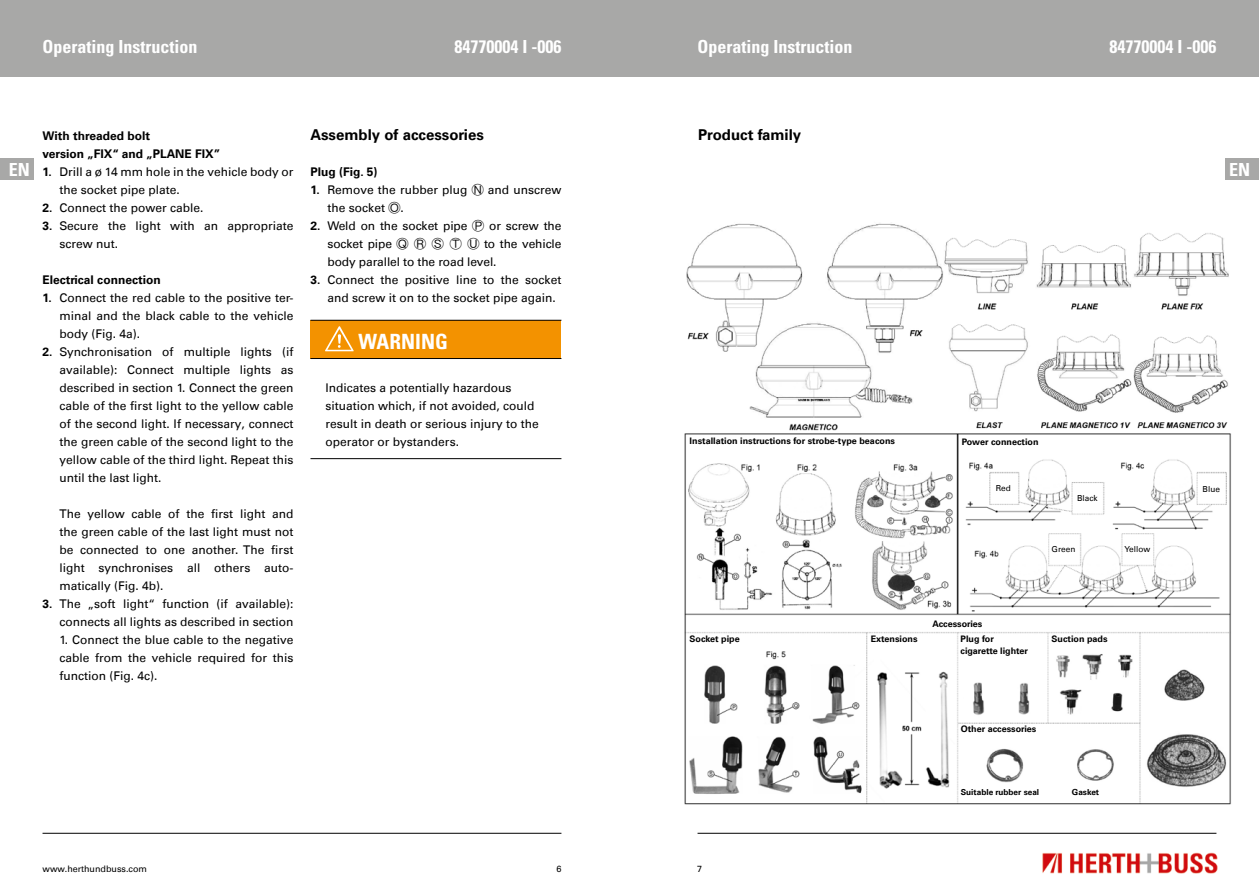
<style>
.page{position:relative;width:1259px;height:893px;background:#fff}
.page>*{position:absolute;margin:0;border:0;box-sizing:border-box;transform-origin:0 0}
.t1{font:700 condensed 21px "Univers";color:#fff}
.t2{font:700 condensed 18px "Univers";color:#fff}
.t3{font:700 15px "Univers Com 65";color:#000}
.t4{font:12px/18px "Univers Com 55 Roman";color:#000}
.t5{font:700 12px/18px "Univers Com 65";color:#000}
.t6{font:700 9px/12px "Univers Com 65";color:#000}
.t7{font:9px "Univers Com 55 Roman";color:#000}
.t8{font:700 8.25px "Univers Com 65";color:#000}
.t9{font:8.25px "Univers Com 55 Roman";color:#000}
.s1{font-family:"Univers Com 65";font-weight:700}
.s2{font-family:"Ping Fang SC"}
</style>
<div class="page">
<div style="left:0;top:0;width:629px;height:77px;background:#a8a8a7"></div>
<div style="left:629px;top:0;width:630px;height:77px;background:#a8a8a7"></div>
<img style="left:1042px;top:852px;width:176px;height:22px">
<hr style="left:43px;top:833px;width:518px;height:1px;background:#000">
<hr style="left:697px;top:833px;width:519px;height:1px;background:#000">
<div style="left:1225px;top:158px;width:34px;height:22px;background:#a8a8a7"></div>
<div style="left:0;top:158px;width:34px;height:22px;background:#a8a8a7"></div>
<div style="left:310px;top:320px;width:251px;height:38px;background:#f39200"></div>
<hr style="left:310px;top:320px;width:251px;height:1px;background:#000">
<hr style="left:310px;top:358px;width:251px;height:1px;background:#000">
<hr style="left:310px;top:458px;width:251px;height:1px;background:#000">
<svg style="left:325px;top:326px;width:29px;height:25px"></svg>
<img style="left:684px;top:223px;width:547px;height:582px">
<h2 class="t2" style="left:43px;top:35px;width:156px">Operating Instruction</h2>
<h2 class="t2" style="left:454px;top:35px;width:108px">84770004 I -006</h2>
<h2 class="t2" style="left:697px;top:35px;width:156px">Operating Instruction</h2>
<h2 class="t2" style="left:1109px;top:35px;width:108px">84770004 I -006</h2>
<p class="t3" style="left:310px;top:126px;width:175px">Assembly of accessories</p>
<p class="t5" style="left:310px;top:163px;width:69px">Plug (Fig. 5)</p>
<p class="t4" style="left:327px;top:181px;width:235px;text-indent:-17px"><span class="s1">1.</span> Remove the rubber plug <span class="s2">Ⓝ</span> and unscrew the socket <span class="s2">Ⓞ</span>.</p>
<p class="t4" style="left:327px;top:217px;width:235px;text-align:justify;text-indent:-17px"><span class="s1">2.</span> Weld on the socket pipe <span class="s2">Ⓟ</span> or screw the socket pipe <span class="s2">Ⓠ Ⓡ Ⓢ Ⓣ Ⓤ</span> to the vehicle body parallel to the road level.</p>
<p class="t4" style="left:327px;top:271px;width:235px;text-indent:-17px"><span class="s1">3.</span> Connect the positive line to the socket and screw it on to the socket pipe again.</p>
<h1 class="t1" style="left:358px;top:328px;width:91px">WARNING</h1>
<p class="t4" style="left:325px;top:379px;width:215px">Indicates a potentially hazardous situation which, if not avoided, could result in death or serious injury to the operator or bystanders.</p>
<p class="t3" style="left:698px;top:126px;width:105px">Product family</p>
<p class="t5" style="left:43px;top:127px;width:179px">With threaded bolt<br>version „FIX“ and „PLANE FIX”</p>
<p class="t4" style="left:60px;top:163px;width:235px;text-indent:-17px"><span class="s1">1.</span> Drill a ø 14 mm hole in the vehicle body or the socket pipe plate.</p>
<p class="t4" style="left:43px;top:199px;width:163px"><span class="s1">2.</span> Connect the power cable.</p>
<p class="t4" style="left:60px;top:217px;width:235px;text-indent:-17px"><span class="s1">3.</span> Secure the light with an appropriate screw nut.</p>
<p class="t5" style="left:43px;top:271px;width:120px">Electrical connection</p>
<p class="t4" style="left:60px;top:289px;width:235px;text-align:justify;text-indent:-17px"><span class="s1">1.</span> Connect the red cable to the positive ter&shy;minal and the black cable to the vehicle body (Fig. 4a).</p>
<p class="t4" style="left:59px;top:343px;width:235px;text-align:justify;text-indent:-17px"><span class="s1">2.</span> Synchronisation of multiple lights (if available): Connect multiple lights as described in section 1. Connect the green cable of the first light to the yellow cable of the second light. If necessary, connect the green cable of the second light to the yellow cable of the third light. Repeat this until the last light.</p>
<p class="t4" style="left:59px;top:505px;width:235px;text-align:justify">The yellow cable of the first light and the green cable of the last light must not be connected to one another. The first light synchronises all others auto&shy;matically (Fig. 4b).</p>
<p class="t4" style="left:42px;top:595px;width:252px;text-align:right"><span class="s1">3.</span> The „soft light“ function (if available): connects all lights as described in section</p>
<p class="t4" style="left:59px;top:631px;width:235px;text-align:justify">1. Connect the blue cable to the negative cable from the vehicle required for this function (Fig. 4c).</p>
<h2 class="t2" style="left:9px;top:159px;width:23px">EN</h2>
<h2 class="t2" style="left:1229px;top:159px;width:23px">EN</h2>
<p class="t6" style="left:689px;top:434px;width:207px">Installation instructions for strobe-type beacons</p>
<p class="t6" style="left:961px;top:436px;width:78px">Power connection</p>
<p class="t9" style="left:996px;top:483px;width:16px">Red</p>
<p class="t9" style="left:1202px;top:484px;width:19px">Blue</p>
<p class="t9" style="left:1077px;top:493px;width:22px">Black</p>
<p class="t9" style="left:1051px;top:544px;width:25px">Green</p>
<p class="t9" style="left:1124px;top:544px;width:27px">Yellow</p>
<p class="t6" style="left:932px;top:618px;width:51px">Accessories</p>
<p class="t6" style="left:1051px;top:633px;width:58px">Suction pads</p>
<p class="t6" style="left:689px;top:633px;width:52px">Socket pipe</p>
<p class="t6" style="left:870px;top:633px;width:48px">Extensions</p>
<p class="t6" style="left:960px;top:633px;width:69px">Plug for cigarette lighter</p>
<p class="t6" style="left:960px;top:723px;width:77px">Other accessories</p>
<p class="t7" style="left:43px;top:863px;width:106px">www.herthundbuss.com</p>
<p class="t7" style="left:556px;top:863px;width:7px">6</p>
<p class="t7" style="left:697px;top:863px;width:7px">7</p>
<p class="t8" style="left:960px;top:788px;width:80px">Suitable rubber seal</p>
<p class="t8" style="left:1072px;top:788px;width:29px">Gasket</p>
</div>
